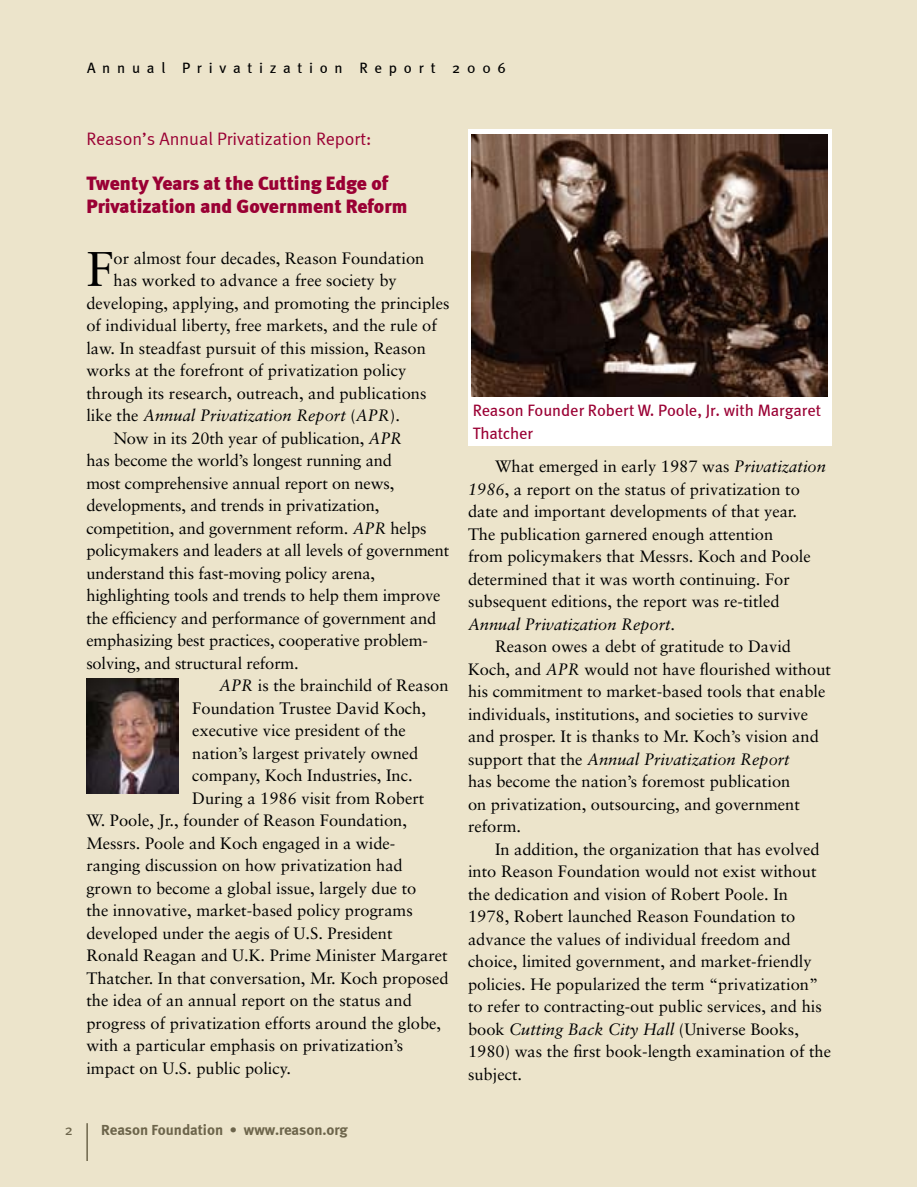
<style>
.page{position:relative;width:918px;height:1188px;background:#fff}
.page>*{position:absolute;margin:0;border:0;box-sizing:border-box;transform-origin:0 0}
.t1{font:48.75px "Sabon";color:#000}
.t2{font:900 19.5px/23.4px "Meta";color:#9a0034}
.t3{font:18px "Meta Normal";color:#9a0034}
.t4{font:16.5px "Sabon";color:#000}
.t5{font:italic 16.5px "Sabon";color:#000}
.t6{font:16.5px/22.5px "Meta";color:#9a0034}
.t7{font:700 15px "Meta";color:#000}
.t8{font:15px "Meta";letter-spacing:.45em;color:#000}
.s1{font-style:normal}
.s2{font-style:italic}
</style>
<div class="page">
<div style="left:1px;top:1px;width:916px;height:1186px;background:#ece4cb"></div>
<img style="left:86px;top:678px;width:93px;height:116px">
<div style="left:468px;top:130px;width:364px;height:316px;background:#fff"></div>
<img style="left:472px;top:134px;width:355px;height:263px">
<p class="t8" style="left:87px;top:59px;width:420px">Annual Privatization Report 2006</p>
<p class="t3" style="left:86px;top:128px;width:287px">Reason’s Annual Privatization Report:</p>
<p class="t2" style="left:86px;top:171px;width:322px">Twenty Years at the Cutting Edge of<br>Privatization and Government Reform</p>
<h1 class="t1" style="left:86px;top:240px;width:29px">F</h1>
<p class="t4" style="left:114px;top:248px;width:312px">or almost four decades, Reason Foundation</p>
<p class="t4" style="left:114px;top:271px;width:285px">has worked to advance a free society by</p>
<p class="t4" style="left:86px;top:293px;width:365px">developing, applying, and promoting the principles</p>
<p class="t4" style="left:86px;top:316px;width:352px">of individual liberty, free markets, and the rule of</p>
<p class="t4" style="left:86px;top:338px;width:341px">law. In steadfast pursuit of this mission, Reason</p>
<p class="t4" style="left:86px;top:361px;width:321px">works at the forefront of privatization policy</p>
<p class="t4" style="left:86px;top:383px;width:342px">through its research, outreach, and publications</p>
<p class="t5" style="left:86px;top:406px;width:315px"><span class="s1">like the</span> Annual Privatization Report <span class="s1">(</span>APR<span class="s1">).</span></p>
<p class="t4" style="left:113px;top:428px;width:290px">Now in its 20th year of publication, <span class="s2">APR</span></p>
<p class="t4" style="left:86px;top:451px;width:307px">has become the world’s longest running and</p>
<p class="t4" style="left:86px;top:473px;width:309px">most comprehensive annual report on news,</p>
<p class="t4" style="left:86px;top:496px;width:295px">developments, and trends in privatization,</p>
<p class="t4" style="left:86px;top:518px;width:342px">competition, and government reform. <span class="s2">APR</span> helps</p>
<p class="t4" style="left:86px;top:541px;width:364px">policymakers and leaders at all levels of government</p>
<p class="t4" style="left:86px;top:563px;width:290px">understand this fast-moving policy arena,</p>
<p class="t4" style="left:86px;top:586px;width:356px">highlighting tools and trends to help them improve</p>
<p class="t4" style="left:86px;top:608px;width:351px">the efficiency and performance of government and</p>
<p class="t4" style="left:86px;top:631px;width:343px">emphasizing best practices, cooperative problem-</p>
<p class="t4" style="left:86px;top:653px;width:214px">solving, and structural reform.</p>
<p class="t4" style="left:219px;top:676px;width:231px"><span class="s2">APR</span> is the brainchild of Reason</p>
<p class="t4" style="left:192px;top:698px;width:235px">Foundation Trustee David Koch,</p>
<p class="t4" style="left:192px;top:721px;width:215px">executive vice president of the</p>
<p class="t4" style="left:192px;top:743px;width:228px">nation’s largest privately owned</p>
<p class="t4" style="left:192px;top:766px;width:222px">company, Koch Industries, Inc.</p>
<p class="t4" style="left:192px;top:788px;width:233px">During a 1986 visit from Robert</p>
<p class="t4" style="left:86px;top:811px;width:322px">W. Poole, Jr., founder of Reason Foundation,</p>
<p class="t4" style="left:86px;top:833px;width:310px">Messrs. Poole and Koch engaged in a wide-</p>
<p class="t4" style="left:86px;top:856px;width:318px">ranging discussion on how privatization had</p>
<p class="t4" style="left:86px;top:878px;width:332px">grown to become a global issue, largely due to</p>
<p class="t4" style="left:86px;top:901px;width:328px">the innovative, market-based policy programs</p>
<p class="t4" style="left:86px;top:923px;width:308px">developed under the aegis of U.S. President</p>
<p class="t4" style="left:86px;top:946px;width:363px">Ronald Reagan and U.K. Prime Minister Margaret</p>
<p class="t4" style="left:86px;top:968px;width:364px">Thatcher. In that conversation, Mr. Koch proposed</p>
<p class="t4" style="left:86px;top:991px;width:327px">the idea of an annual report on the status and</p>
<p class="t4" style="left:86px;top:1013px;width:356px">progress of privatization efforts around the globe,</p>
<p class="t4" style="left:86px;top:1036px;width:318px">with a particular emphasis on privatization’s</p>
<p class="t4" style="left:86px;top:1058px;width:206px">impact on U.S. public policy.</p>
<p class="t7" style="left:101px;top:1121px;width:248px">Reason Foundation • www.reason.org</p>
<p class="t6" style="left:473px;top:399px;width:350px">Reason Founder Robert W. Poole, Jr. with Margaret<br>Thatcher</p>
<p class="t4" style="left:495px;top:457px;width:332px">What emerged in early 1987 was <span class="s2">Privatization</span></p>
<p class="t4" style="left:468px;top:479px;width:333px"><span class="s2">1986</span>, a report on the status of privatization to</p>
<p class="t4" style="left:468px;top:502px;width:331px">date and important developments of that year.</p>
<p class="t4" style="left:468px;top:524px;width:307px">The publication garnered enough attention</p>
<p class="t4" style="left:468px;top:547px;width:344px">from policymakers that Messrs. Koch and Poole</p>
<p class="t4" style="left:468px;top:569px;width:323px">determined that it was worth continuing. For</p>
<p class="t4" style="left:468px;top:592px;width:313px">subsequent editions, the report was re-titled</p>
<p class="t5" style="left:468px;top:615px;width:209px">Annual Privatization Report<span class="s1">.</span></p>
<p class="t4" style="left:495px;top:637px;width:298px">Reason owes a debt of gratitude to David</p>
<p class="t4" style="left:468px;top:659px;width:365px">Koch, and <span class="s2">APR</span> would not have flourished without</p>
<p class="t4" style="left:468px;top:682px;width:359px">his commitment to market-based tools that enable</p>
<p class="t4" style="left:468px;top:704px;width:342px">individuals, institutions, and societies to survive</p>
<p class="t4" style="left:468px;top:727px;width:352px">and prosper. It is thanks to Mr. Koch’s vision and</p>
<p class="t5" style="left:468px;top:750px;width:323px"><span class="s1">support that the</span> Annual Privatization Report</p>
<p class="t4" style="left:468px;top:772px;width:324px">has become the nation’s foremost publication</p>
<p class="t4" style="left:468px;top:794px;width:333px">on privatization, outsourcing, and government</p>
<p class="t4" style="left:468px;top:817px;width:55px">reform.</p>
<p class="t4" style="left:495px;top:839px;width:326px">In addition, the organization that has evolved</p>
<p class="t4" style="left:468px;top:862px;width:350px">into Reason Foundation would not exist without</p>
<p class="t4" style="left:468px;top:884px;width:322px">the dedication and vision of Robert Poole. In</p>
<p class="t4" style="left:468px;top:907px;width:329px">1978, Robert launched Reason Foundation to</p>
<p class="t4" style="left:468px;top:929px;width:324px">advance the values of individual freedom and</p>
<p class="t4" style="left:468px;top:952px;width:345px">choice, limited government, and market-friendly</p>
<p class="t4" style="left:468px;top:974px;width:352px">policies. He popularized the term “privatization”</p>
<p class="t4" style="left:468px;top:997px;width:355px">to refer to contracting-out public services, and his</p>
<p class="t4" style="left:468px;top:1019px;width:332px">book <span class="s2">Cutting Back City Hall</span> (Universe Books,</p>
<p class="t4" style="left:468px;top:1042px;width:365px">1980) was the first book-length examination of the</p>
<p class="t4" style="left:468px;top:1064px;width:56px">subject.</p>
</div>
